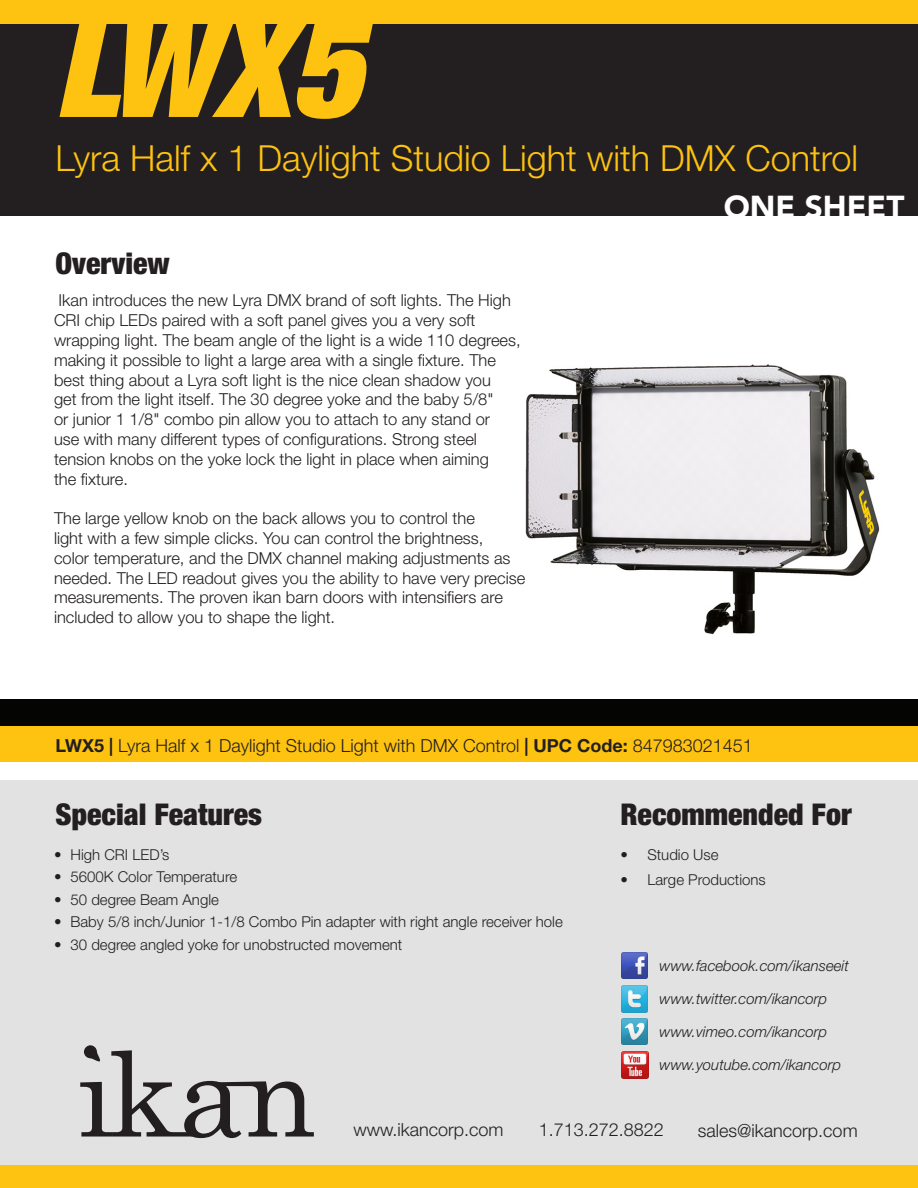
<style>
.page{position:relative;width:918px;height:1188px;background:#fff}
.page>*{position:absolute;margin:0;border:0;box-sizing:border-box;transform-origin:0 0}
.t1{font:italic 900 condensed 136.5px "Helvetica Neue LT Std";color:#fec210}
.t2{font:300 36px "Helvetica Neue LT Std";color:#fec210}
.t3{font:900 31.5px "Avenir LT Std";color:#fff}
.t4{font:900 condensed 30px "Helvetica Neue LT Std";color:#231f20}
.t5{font:300 18px "Helvetica Neue LT Std";color:#231f20}
.t6{font:300 16.5px/19.8px "Helvetica Neue LT Std";color:#231f20}
.t7{font:300 15px "Helvetica Neue LT Std";color:#231f20}
.t8{font:italic 300 15px "Helvetica Neue LT Std";color:#231f20}
.s1{font-weight:700}
</style>
<div class="page">
<div style="left:0;top:780px;width:918px;height:408px;background:#e2e2e2"></div>
<svg style="left:80px;top:1045px;width:234px;height:93px"></svg>
<div style="left:0;top:0;width:918px;height:216px;background:#231f20"></div>
<img style="left:525px;top:364px;width:355px;height:271px">
<div style="left:0;top:0;width:918px;height:24px;background:#fec210"></div>
<div style="left:0;top:724px;width:918px;height:38px;background:#fec210"></div>
<div style="left:0;top:699px;width:918px;height:27px;background:#040503"></div>
<div style="left:0;top:1165px;width:918px;height:23px;background:#fec210"></div>
<img style="left:621px;top:952px;width:27px;height:27px">
<img style="left:621px;top:985px;width:27px;height:28px">
<img style="left:621px;top:1018px;width:27px;height:27px">
<img style="left:621px;top:1051px;width:28px;height:28px">
<p class="t1" style="left:54px;top:-19px;width:308px">LWX5</p>
<p class="t2" style="left:56px;top:137px;width:804px">Lyra Half x 1 Daylight Studio Light with DMX Control</p>
<p class="t4" style="left:56px;top:245px;width:116px">Overview</p>
<p class="t6" style="left:54px;top:290px;width:468px">Ikan introduces the new Lyra DMX brand of soft lights. The High CRI chip LEDs paired with a soft panel gives you a very soft wrapping light. The beam angle of the light is a wide 110 degrees, making it possible to light a large area with a single fixture. The best thing about a Lyra soft light is the nice clean shadow you<br>get from the light itself. The 30 degree yoke and the baby 5/8"<br>or junior 1 1/8" combo pin allow you to attach to any stand or<br>use with many different types of configurations. Strong steel tension knobs on the yoke lock the light in place when aiming<br>the fixture.</p>
<p class="t6" style="left:54px;top:508px;width:473px">The large yellow knob on the back allows you to control the<br>light with a few simple clicks. You can control the brightness,<br>color temperature, and the DMX channel making adjustments as needed. The LED readout gives you the ability to have very precise measurements. The proven ikan barn doors with intensifiers are included to allow you to shape the light.</p>
<p class="t3" style="left:724px;top:187px;width:182px">ONE SHEET</p>
<p class="t5" style="left:55px;top:735px;width:699px"><span class="s1">LWX5 |</span> Lyra Half x 1 Daylight Studio Light with DMX Control <span class="s1">| UPC Code:</span> 847983021451</p>
<p class="t4" style="left:56px;top:796px;width:208px">Special Features</p>
<p class="t7" style="left:54px;top:845px;width:117px">• High CRI LED’s</p>
<p class="t7" style="left:54px;top:868px;width:185px">• 5600K Color Temperature</p>
<p class="t7" style="left:54px;top:890px;width:166px">• 50 degree Beam Angle</p>
<p class="t7" style="left:54px;top:913px;width:510px">• Baby 5/8 inch/Junior 1-1/8 Combo Pin adapter with right angle receiver hole</p>
<p class="t7" style="left:54px;top:935px;width:350px">• 30 degree angled yoke for unobstructed movement</p>
<p class="t4" style="left:620px;top:796px;width:233px">Recommended For</p>
<p class="t7" style="left:620px;top:845px;width:100px">• Studio Use</p>
<p class="t7" style="left:620px;top:871px;width:147px">• Large Productions</p>
<p class="t8" style="left:660px;top:957px;width:191px">www.facebook.com/ikanseeit</p>
<p class="t8" style="left:660px;top:990px;width:169px">www.twitter.com/ikancorp</p>
<p class="t8" style="left:660px;top:1023px;width:169px">www.vimeo.com/ikancorp</p>
<p class="t8" style="left:660px;top:1056px;width:183px">www.youtube.com/ikancorp</p>
<p class="t5" style="left:353px;top:1119px;width:152px">www.ikancorp.com</p>
<p class="t5" style="left:539px;top:1119px;width:127px">1.713.272.8822</p>
<p class="t5" style="left:698px;top:1119px;width:161px">sales@ikancorp.com</p>
</div>
